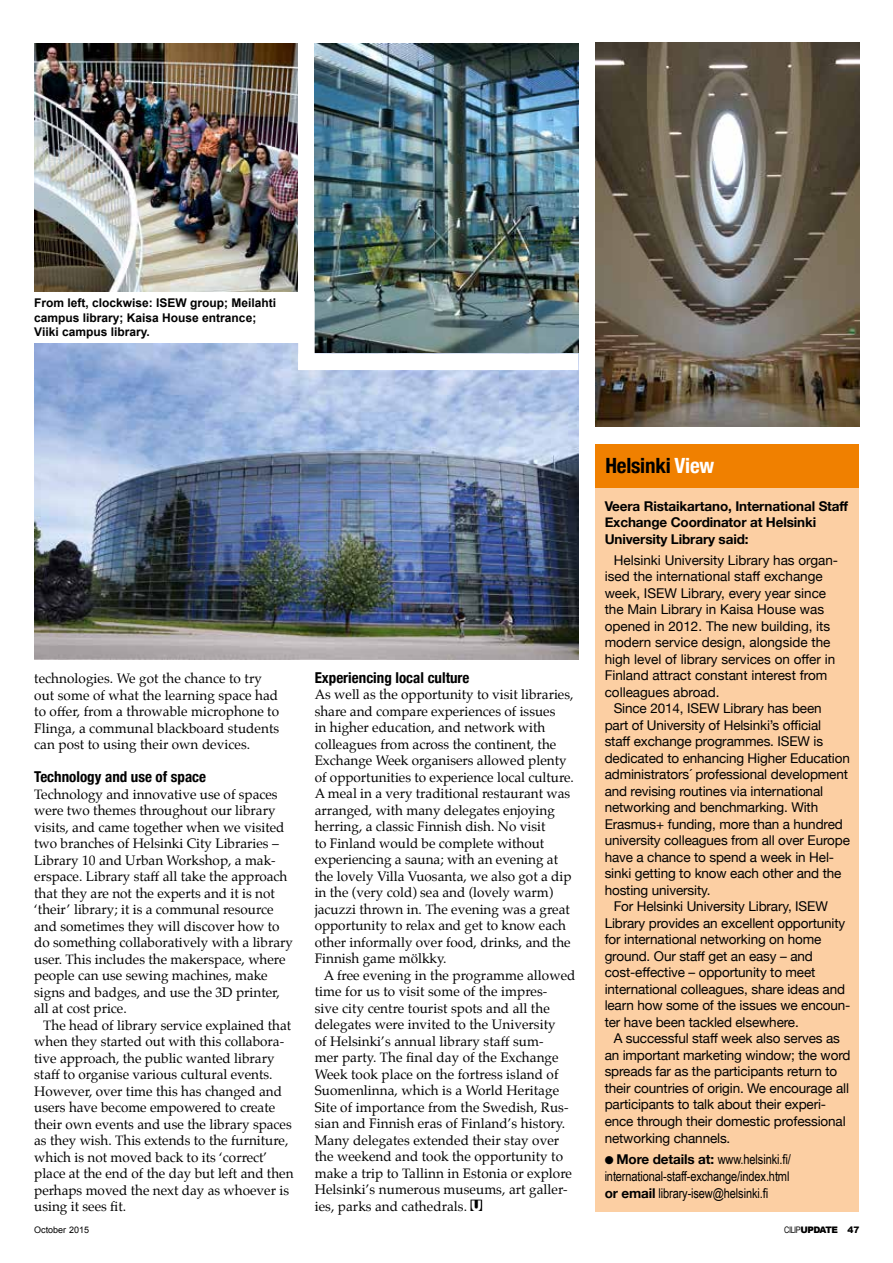
<style>
.page{position:relative;width:893px;height:1263px;background:#fff}
.page>*{position:absolute;margin:0;border:0;box-sizing:border-box;transform-origin:0 0}
.t1{font:700 condensed 21px "Helvetica Neue";letter-spacing:-.01em;color:#000}
.t2{font:700 condensed 15px "Helvetica Neue";color:#000}
.t3{font:13.5px/16.5px "Palatino";color:#000}
.t4{font:13.5px/16.5px "Helvetica Neue";letter-spacing:-.01em;color:#000}
.t5{font:13.5px/17px "Arial Narrow";letter-spacing:-.01em;color:#000;text-align:justify}
.t6{font:700 13.5px/16.5px "Helvetica Neue";letter-spacing:-.01em;color:#000}
.t7{font:700 12px/14.4px "Arial";color:#000}
.t8{font:900 9px "Arial";letter-spacing:-.05em;color:#000}
.t9{font:9px "Arial";color:#000}
.s1{font-family:"Interstate";font-weight:900;font-size:15px;color:#fff}
.s2{color:#fff}
.s3{font-family:"Helvetica Neue";font-weight:700}
.s4{font-family:"Arial Narrow";font-weight:400}
</style>
<div class="page">
<div style="left:595px;top:444px;width:264px;height:767px;background:#fccfa3"></div>
<div style="left:596px;top:444px;width:263px;height:44px;background:#f08000"></div>
<img style="left:596px;top:43px;width:263px;height:383px">
<img style="left:34px;top:43px;width:264px;height:248px">
<img style="left:34px;top:344px;width:544px;height:315px">
<img style="left:315px;top:43px;width:263px;height:310px">
<div style="left:298px;top:291px;width:17px;height:79px;background:#fff"></div>
<div style="left:298px;top:354px;width:280px;height:16px;background:#fff"></div>
<p class="t7" style="left:34px;top:296px;width:244px">From left, clockwise: ISEW group; Meilahti campus library; Kaisa House entrance;<br>Viiki campus library.</p>
<p class="t3" style="left:34px;top:670px;width:247px">technologies. We got the chance to try out some of what the learning space had to offer, from a throwable microphone to Flinga, a communal blackboard students can post to using their own devices.</p>
<p class="t2" style="left:34px;top:764px;width:173px">Technology and use of space</p>
<p class="t3" style="left:34px;top:786px;width:260px">Technology and innovative use of spaces were two themes throughout our library visits, and came together when we visited two branches of Helsinki City Libraries – Library 10 and Urban Workshop, a mak&shy;erspace. Library staff all take the approach that they are not the experts and it is not ‘their’ library; it is a communal resource and sometimes they will discover how to do something collaboratively with a library user. This includes the makerspace, where people can use sewing machines, make signs and badges, and use the 3D printer, all at cost price.</p>
<p class="t3" style="left:34px;top:1016px;width:261px;text-indent:9px">The head of library service explained that when they started out with this collabora&shy;tive approach, the public wanted library staff to organise various cultural events.<br>However, over time this has changed and users have become empowered to create their own events and use the library spaces as they wish. This extends to the furniture, which is not moved back to its ‘correct’ place at the end of the day but left and then perhaps moved the next day as whoever is using it sees fit.</p>
<p class="t2" style="left:315px;top:665px;width:156px">Experiencing local culture</p>
<p class="t3" style="left:315px;top:686px;width:261px">As well as the opportunity to visit libraries, share and compare experiences of issues<br>in higher education, and network with colleagues from across the continent, the Exchange Week organisers allowed plenty of opportunities to experience local culture.<br>A meal in a very traditional restaurant was arranged, with many delegates enjoying herring, a classic Finnish dish. No visit<br>to Finland would be complete without experiencing a sauna; with an evening at the lovely Villa Vuosanta, we also got a dip in the (very cold) sea and (lovely warm) jacuzzi thrown in. The evening was a great opportunity to relax and get to know each other informally over food, drinks, and the Finnish game mölkky.</p>
<p class="t3" style="left:315px;top:967px;width:262px;text-indent:9px">A free evening in the programme allowed time for us to visit some of the impres-<br>sive city centre tourist spots and all the delegates were invited to the University<br>of Helsinki’s annual library staff sum-<br>mer party. The final day of the Exchange Week took place on the fortress island of Suomenlinna, which is a World Heritage Site of importance from the Swedish, Rus&shy;sian and Finnish eras of Finland’s history.<br>Many delegates extended their stay over the weekend and took the opportunity to make a trip to Tallinn in Estonia or explore Helsinki’s numerous museums, art galler&shy;ies, parks and cathedrals. ■<span class="s1">U</span></p>
<h1 class="t1" style="left:605px;top:448px;width:111px">Helsinki <span class="s2">View</span></h1>
<p class="t6" style="left:605px;top:498px;width:245px">Veera Ristaikartano, International Staff<br>Exchange Coordinator at Helsinki<br>University Library said:</p>
<p class="t4" style="left:605px;top:552px;width:235px;text-indent:9px">Helsinki University Library has organ&shy;ised the international staff exchange week, ISEW Library, every year since the Main Library in Kaisa House was opened in 2012. The new building, its modern service design, alongside the high level of library services on offer in Finland attract constant interest from colleagues abroad.</p>
<p class="t4" style="left:614px;top:701px;width:209px">Since 2014, ISEW Library has been</p>
<p class="t4" style="left:605px;top:717px;width:218px">part of University of Helsinki’s official</p>
<p class="t4" style="left:605px;top:734px;width:220px">staff exchange programmes. ISEW is</p>
<p class="t4" style="left:605px;top:750px;width:247px">dedicated to enhancing Higher Education</p>
<p class="t4" style="left:605px;top:767px;width:245px">administrators´ professional development</p>
<p class="t4" style="left:605px;top:783px;width:220px">and revising routines via international</p>
<p class="t4" style="left:605px;top:800px;width:215px">networking and benchmarking. With</p>
<p class="t4" style="left:605px;top:816px;width:240px">Erasmus+ funding, more than a hundred</p>
<p class="t4" style="left:605px;top:833px;width:247px">university colleagues from all over Europe</p>
<p class="t4" style="left:605px;top:849px;width:231px">have a chance to spend a week in Hel-</p>
<p class="t4" style="left:605px;top:866px;width:238px">sinki getting to know each other and the</p>
<p class="t4" style="left:605px;top:882px;width:107px">hosting university.</p>
<p class="t4" style="left:614px;top:899px;width:216px">For Helsinki University Library, ISEW</p>
<p class="t4" style="left:605px;top:915px;width:242px">Library provides an excellent opportunity</p>
<p class="t4" style="left:605px;top:932px;width:218px">for international networking on home</p>
<p class="t4" style="left:605px;top:948px;width:210px">ground. Our staff get an easy – and</p>
<p class="t4" style="left:605px;top:965px;width:212px">cost-effective – opportunity to meet</p>
<p class="t4" style="left:605px;top:981px;width:242px">international colleagues, share ideas and</p>
<p class="t4" style="left:605px;top:998px;width:247px">learn how some of the issues we encoun-</p>
<p class="t4" style="left:605px;top:1014px;width:196px">ter have been tackled elsewhere.</p>
<p class="t4" style="left:614px;top:1031px;width:228px">A successful staff week also serves as</p>
<p class="t4" style="left:605px;top:1047px;width:247px">an important marketing window; the word</p>
<p class="t4" style="left:605px;top:1064px;width:234px">spreads far as the participants return to</p>
<p class="t4" style="left:605px;top:1080px;width:246px">their countries of origin. We encourage all</p>
<p class="t4" style="left:605px;top:1097px;width:223px">participants to talk about their experi-</p>
<p class="t4" style="left:605px;top:1113px;width:243px">ence through their domestic professional</p>
<p class="t4" style="left:605px;top:1130px;width:127px">networking channels.</p>
<p class="t5" style="left:605px;top:1150px;width:188px">● <span class="s3">More details at:</span> www.helsinki.fi/ international-staff-exchange/index.html <span class="s3">or email</span> library-isew@helsinki.fi</p>
<p class="t9" style="left:34px;top:1224px;width:56px">October 2015</p>
<p class="t8" style="left:784px;top:1223px;width:77px"><span class="s4">CILIP</span>UPDATE 47</p>
</div>
